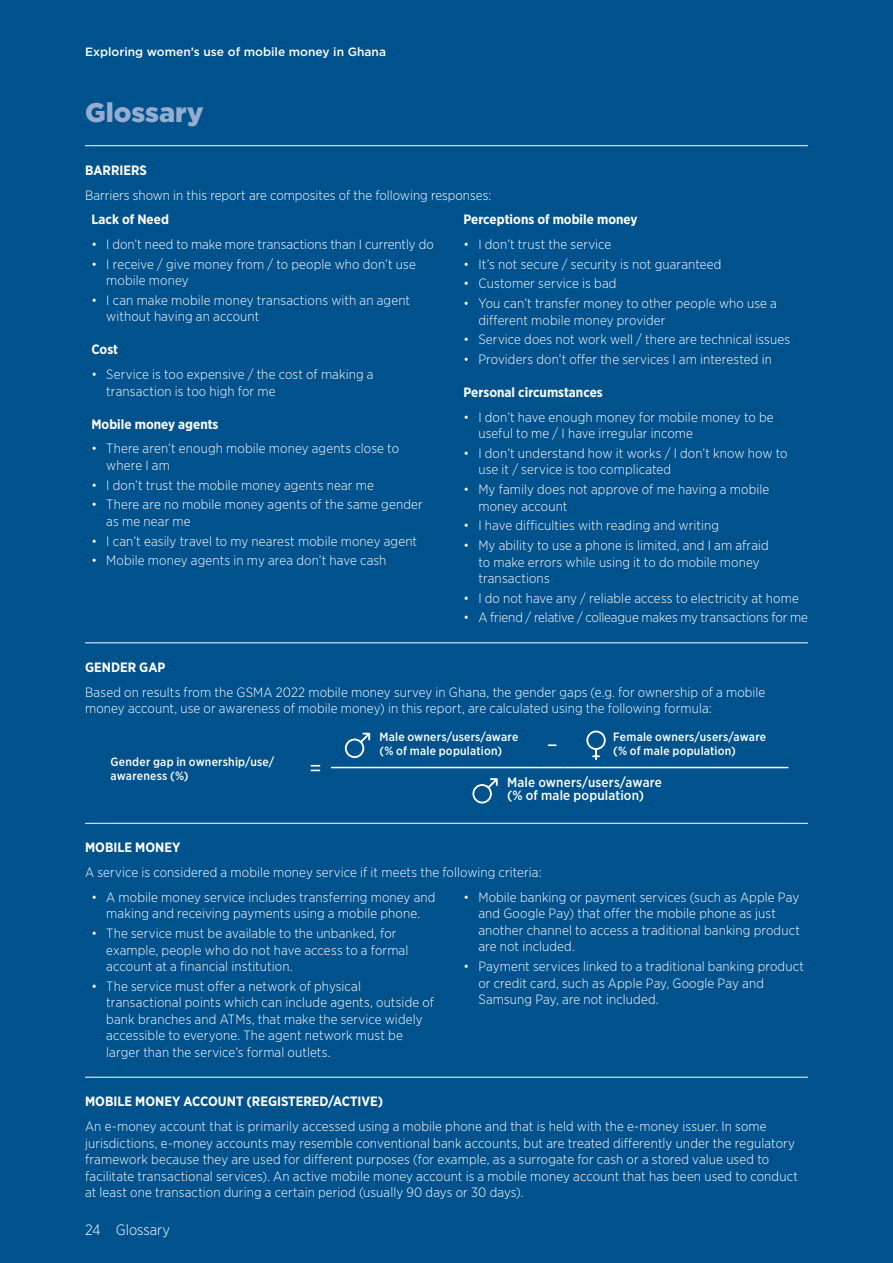
<style>
.page{position:relative;width:893px;height:1263px;background:#00528d}
.page>*{position:absolute;margin:0;border:0;box-sizing:border-box;transform-origin:0 0}
.t1{font:900 27px "Gotham";color:#96add0}
.Textcopy{font:22.5px "Gotham Narrow";color:#fff}
.t2{font:300 15px "Gotham Narrow";color:#fff}
.Textcopy-2{font:300 13.5px/16.5px "Gotham Narrow";letter-spacing:.01em;color:#fff}
.B1_10_13{font:700 13.5px "Gotham Narrow";color:#fff}
.B1_10_13-2{font:300 13.5px "Gotham Narrow";color:#fff}
.Textcopy-3{font:300 13.5px "Gotham Narrow";letter-spacing:-.01em;color:#fff}
.Textcopy-4{font:500 13.5px/13.5px "Gotham Narrow";letter-spacing:.015em;color:#fff}
.Textcopy-5{font:500 12px/13.5px "Gotham Narrow";letter-spacing:.02em;color:#fff}
.t3{font:500 12px "Gotham";color:#fff}
</style>
<div class="page">
<hr style="left:85px;top:145px;width:723px;height:1px;background:#fff">
<hr style="left:85px;top:643px;width:723px;height:1px;background:#fff">
<hr style="left:85px;top:823px;width:723px;height:1px;background:#fff">
<hr style="left:331px;top:767px;width:209px;height:1px;background:#fff">
<svg style="left:540px;top:767px;width:25px;height:1px"></svg>
<hr style="left:565px;top:767px;width:223px;height:1px;background:#fff">
<hr style="left:85px;top:1077px;width:723px;height:1px;background:#fff">
<svg style="left:345px;top:733px;width:25px;height:25px"></svg>
<svg style="left:472px;top:778px;width:26px;height:25px"></svg>
<svg style="left:586px;top:730px;width:20px;height:30px"></svg>
<p class="t3" style="left:85px;top:44px;width:303px">Exploring women’s use of mobile money in Ghana</p>
<h2 class="t1" style="left:85px;top:94px;width:120px">Glossary</h2>
<p class="B1_10_13" style="left:85px;top:161px;width:64px">BARRIERS</p>
<p class="B1_10_13-2" style="left:85px;top:186px;width:408px">Barriers shown in this report are composites of the following responses:</p>
<p class="B1_10_13" style="left:91px;top:211px;width:79px">Lack of Need</p>
<p class="Textcopy-2" style="left:91px;top:236px;width:344px">• I don’t need to make more transactions than I currently do</p>
<p class="Textcopy-2" style="left:106px;top:255px;width:311px;text-indent:-15px">• I receive / give money from / to people who don’t use mobile money</p>
<p class="Textcopy-2" style="left:106px;top:292px;width:305px;text-indent:-15px">• I can make mobile money transactions with an agent without having an account</p>
<p class="B1_10_13" style="left:91px;top:341px;width:28px">Cost</p>
<p class="Textcopy-2" style="left:106px;top:366px;width:269px;text-indent:-15px">• Service is too expensive / the cost of making a transaction is too high for me</p>
<p class="B1_10_13" style="left:91px;top:415px;width:129px">Mobile money agents</p>
<p class="Textcopy-2" style="left:106px;top:440px;width:294px;text-indent:-15px">• There aren’t enough mobile money agents close to where I am</p>
<p class="Textcopy-2" style="left:91px;top:476px;width:284px">• I don’t trust the mobile money agents near me</p>
<p class="Textcopy-2" style="left:106px;top:496px;width:318px;text-indent:-15px">• There are no mobile money agents of the same gender as me near me</p>
<p class="Textcopy-2" style="left:91px;top:532px;width:327px">• I can’t easily travel to my nearest mobile money agent</p>
<p class="Textcopy-2" style="left:91px;top:552px;width:297px">• Mobile money agents in my area don’t have cash</p>
<p class="B1_10_13" style="left:463px;top:211px;width:176px">Perceptions of mobile money</p>
<p class="Textcopy-2" style="left:463px;top:236px;width:149px">• I don’t trust the service</p>
<p class="Textcopy-2" style="left:463px;top:255px;width:260px">• It’s not secure / security is not guaranteed</p>
<p class="Textcopy-2" style="left:463px;top:275px;width:155px">• Customer service is bad</p>
<p class="Textcopy-2" style="left:478px;top:295px;width:300px;text-indent:-15px">• You can’t transfer money to other people who use a different mobile money provider</p>
<p class="Textcopy-2" style="left:463px;top:331px;width:328px">• Service does not work well / there are technical issues</p>
<p class="Textcopy-2" style="left:463px;top:351px;width:310px">• Providers don’t offer the services I am interested in</p>
<p class="B1_10_13" style="left:463px;top:384px;width:141px">Personal circumstances</p>
<p class="Textcopy-2" style="left:478px;top:408px;width:297px;text-indent:-15px">• I don’t have enough money for mobile money to be useful to me / I have irregular income</p>
<p class="Textcopy-2" style="left:478px;top:445px;width:311px;text-indent:-15px">• I don’t understand how it works / I don’t know how to use it / service is too complicated</p>
<p class="Textcopy-2" style="left:478px;top:481px;width:292px;text-indent:-15px">• My family does not approve of me having a mobile money account</p>
<p class="Textcopy-2" style="left:463px;top:517px;width:257px">• I have difficulties with reading and writing</p>
<p class="Textcopy-2" style="left:478px;top:537px;width:292px;text-indent:-15px">• My ability to use a phone is limited, and I am afraid to make errors while using it to do mobile money transactions</p>
<p class="Textcopy-2" style="left:463px;top:589px;width:337px">• I do not have any / reliable access to electricity at home</p>
<p class="Textcopy-3" style="left:463px;top:609px;width:346px">• A friend / relative / colleague makes my transactions for me</p>
<p class="B1_10_13" style="left:85px;top:658px;width:82px">GENDER GAP</p>
<p class="Textcopy-2" style="left:85px;top:683px;width:682px">Based on results from the GSMA 2022 mobile money survey in Ghana, the gender gaps (e.g. for ownership of a mobile money account, use or awareness of mobile money) in this report, are calculated using the following formula:</p>
<p class="Textcopy-5" style="left:111px;top:755px;width:165px">Gender gap in ownership/use/ awareness (%)</p>
<p class="Textcopy" style="left:310px;top:754px;width:14px">=</p>
<p class="Textcopy-5" style="left:379px;top:730px;width:140px">Male owners/users/aware (% of male population)</p>
<p class="Textcopy-5" style="left:613px;top:730px;width:154px">Female owners/users/aware (% of male population)</p>
<p class="Textcopy-4" style="left:507px;top:775px;width:156px">Male owners/users/aware (% of male population)</p>
<p class="Textcopy" style="left:547px;top:730px;width:13px">–</p>
<p class="B1_10_13" style="left:85px;top:839px;width:97px">MOBILE MONEY</p>
<p class="Textcopy-2" style="left:85px;top:864px;width:458px">A service is considered a mobile money service if it meets the following criteria:</p>
<p class="Textcopy-2" style="left:91px;top:888px;width:346px;text-align:center">• A mobile money service includes transferring money and making and receiving payments using a mobile phone.</p>
<p class="Textcopy-2" style="left:106px;top:925px;width:304px;text-indent:-15px">• The service must be available to the unbanked, for example, people who do not have access to a formal account at a financial institution.</p>
<p class="Textcopy-2" style="left:106px;top:977px;width:329px;text-indent:-15px">• The service must offer a network of physical transactional points which can include agents, outside of bank branches and ATMs, that make the service widely accessible to everyone. The agent network must be larger than the service’s formal outlets.</p>
<p class="Textcopy-2" style="left:478px;top:888px;width:323px;text-indent:-15px">• Mobile banking or payment services (such as Apple Pay and Google Pay) that offer the mobile phone as just another channel to access a traditional banking product are not included.</p>
<p class="Textcopy-2" style="left:478px;top:958px;width:327px;text-indent:-15px">• Payment services linked to a traditional banking product or credit card, such as Apple Pay, Google Pay and<br>Samsung Pay, are not included.</p>
<p class="B1_10_13" style="left:85px;top:1093px;width:300px">MOBILE MONEY ACCOUNT (REGISTERED/ACTIVE)</p>
<p class="Textcopy-2" style="left:85px;top:1118px;width:714px">An e-money account that is primarily accessed using a mobile phone and that is held with the e-money issuer. In some jurisdictions, e-money accounts may resemble conventional bank accounts, but are treated differently under the regulatory framework because they are used for different purposes (for example, as a surrogate for cash or a stored value used to facilitate transactional services). An active mobile money account is a mobile money account that has been used to conduct at least one transaction during a certain period (usually 90 days or 30 days).</p>
<p class="t2" style="left:85px;top:1220px;width:87px">24 Glossary</p>
</div>
